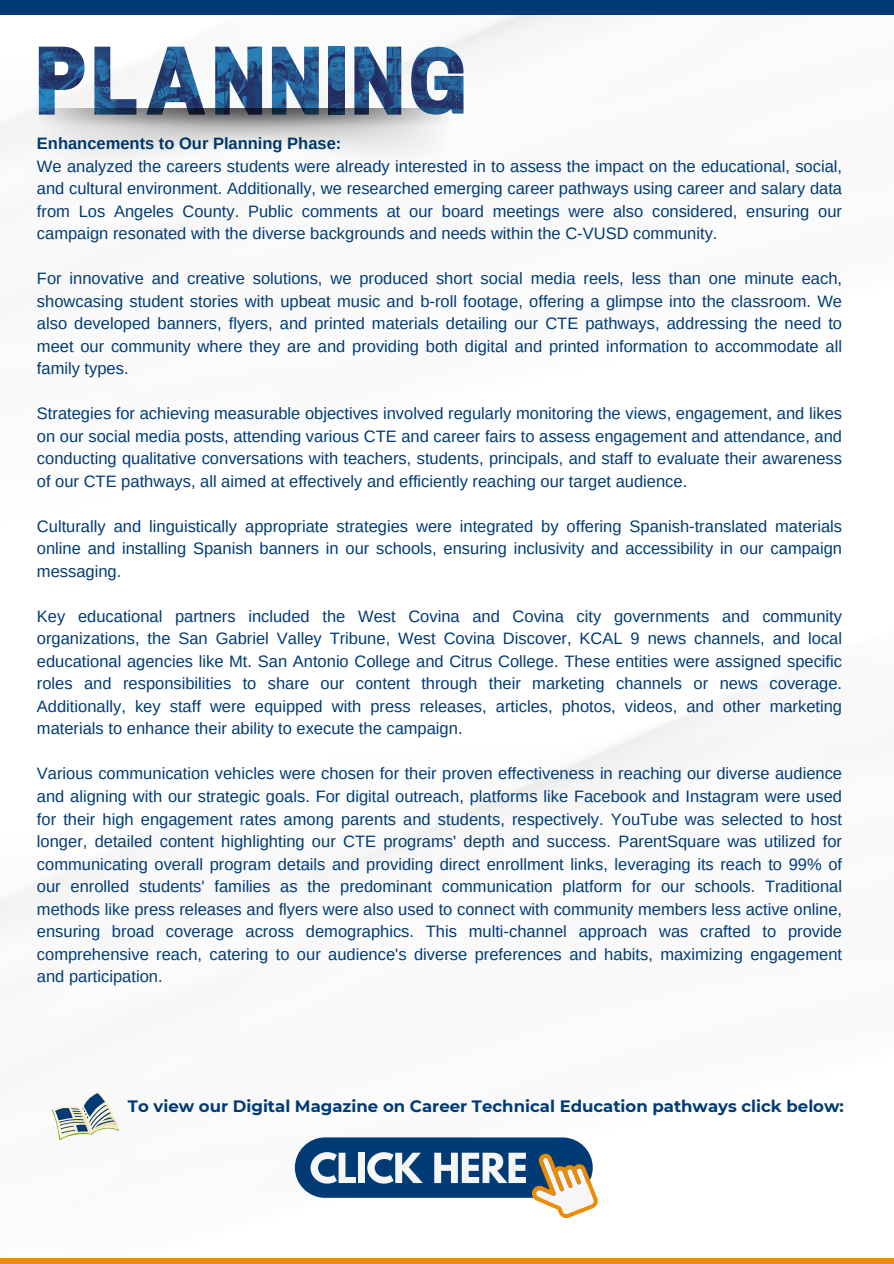
<style>
.page{position:relative;width:894px;height:1264px;background:#fff}
.page>*{position:absolute;margin:0;border:0;box-sizing:border-box;transform-origin:0 0}
.t1{font:16.5px/22.5px "Arimo";color:#003b75;text-align:justify}
.t2{font:700 16.5px "Montserrat";color:#003b75}
.t3{font:700 16.5px "Arimo";color:#003b75}
</style>
<div class="page">
<img style="left:0;top:14px;width:893px;height:1184px">
<div style="left:0;top:0;width:893px;height:14px;background:#003b75"></div>
<div style="left:0;top:1257px;width:893px;height:6px;background:#ed8c00"></div>
<img style="left:146px;top:47px;width:59px;height:61px">
<img style="left:354px;top:47px;width:47px;height:61px">
<img style="left:215px;top:47px;width:47px;height:61px">
<img style="left:328px;top:47px;width:16px;height:61px">
<img style="left:39px;top:47px;width:46px;height:61px">
<img style="left:94px;top:47px;width:42px;height:61px">
<img style="left:411px;top:47px;width:52px;height:67px">
<img style="left:272px;top:47px;width:47px;height:61px">
<img style="left:37px;top:108px;width:416px;height:68px">
<svg style="left:52px;top:1091px;width:67px;height:48px"></svg>
<div style="left:295px;top:1137px;width:297px;height:60px;background:#003b75;border-radius:30px"></div>
<svg style="left:310px;top:1152px;width:46px;height:31px"></svg>
<div style="left:358px;top:1152px;width:7px;height:30px;background:#f6f6f6"></div>
<svg style="left:367px;top:1152px;width:56px;height:31px"></svg>
<svg style="left:434px;top:1152px;width:164px;height:67px"></svg>
<p class="t3" style="left:37px;top:134px;width:306px">Enhancements to Our Planning Phase:</p>
<p class="t1" style="left:37px;top:155px;width:806px">We analyzed the careers students were already interested in to assess the impact on the educational, social, and cultural environment. Additionally, we researched emerging career pathways using career and salary data from Los Angeles County. Public comments at our board meetings were also considered, ensuring our campaign resonated with the diverse backgrounds and needs within the C-VUSD community.</p>
<p class="t1" style="left:37px;top:267px;width:806px">For innovative and creative solutions, we produced short social media reels, less than one minute each, showcasing student stories with upbeat music and b-roll footage, offering a glimpse into the classroom. We also developed banners, flyers, and printed materials detailing our CTE pathways, addressing the need to meet our community where they are and providing both digital and printed information to accommodate all family types.</p>
<p class="t1" style="left:37px;top:402px;width:806px">Strategies for achieving measurable objectives involved regularly monitoring the views, engagement, and likes on our social media posts, attending various CTE and career fairs to assess engagement and attendance, and conducting qualitative conversations with teachers, students, principals, and staff to evaluate their awareness of our CTE pathways, all aimed at effectively and efficiently reaching our target audience.</p>
<p class="t1" style="left:37px;top:515px;width:806px">Culturally and linguistically appropriate strategies were integrated by offering Spanish-translated materials online and installing Spanish banners in our schools, ensuring inclusivity and accessibility in our campaign messaging.</p>
<p class="t1" style="left:37px;top:605px;width:806px">Key educational partners included the West Covina and Covina city governments and community organizations, the San Gabriel Valley Tribune, West Covina Discover, KCAL 9 news channels, and local educational agencies like Mt. San Antonio College and Citrus College. These entities were assigned specific roles and responsibilities to share our content through their marketing channels or news coverage.<br>Additionally, key staff were equipped with press releases, articles, photos, videos, and other marketing materials to enhance their ability to execute the campaign.</p>
<p class="t1" style="left:37px;top:762px;width:806px">Various communication vehicles were chosen for their proven effectiveness in reaching our diverse audience and aligning with our strategic goals. For digital outreach, platforms like Facebook and Instagram were used for their high engagement rates among parents and students, respectively. YouTube was selected to host longer, detailed content highlighting our CTE programs' depth and success. ParentSquare was utilized for communicating overall program details and providing direct enrollment links, leveraging its reach to 99% of our enrolled students' families as the predominant communication platform for our schools. Traditional methods like press releases and flyers were also used to connect with community members less active online, ensuring broad coverage across demographics. This multi-channel approach was crafted to provide comprehensive reach, catering to our audience's diverse preferences and habits, maximizing engagement and participation.</p>
<p class="t2" style="left:128px;top:1095px;width:717px">To view our Digital Magazine on Career Technical Education pathways click below:</p>
</div>
